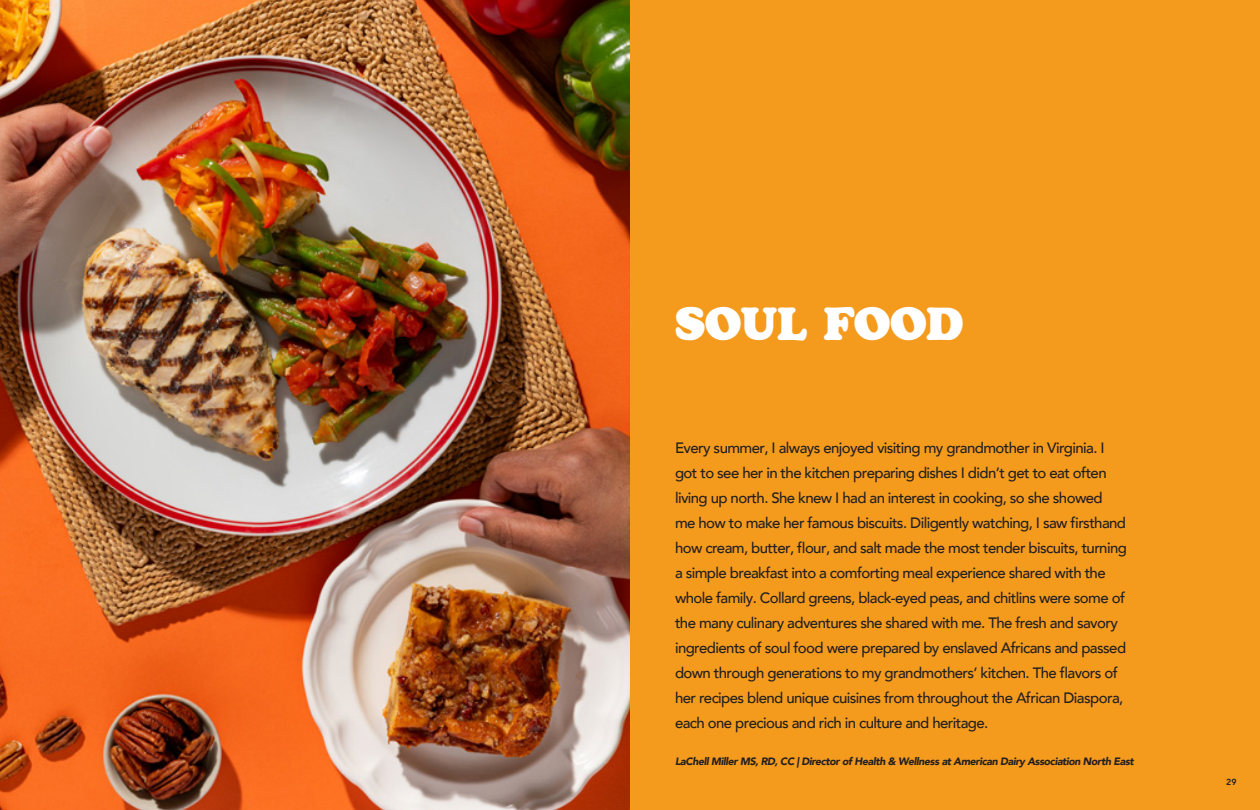
<style>
.page{position:relative;width:1260px;height:810px;background:#fff}
.page>*{position:absolute;margin:0;border:0;box-sizing:border-box;transform-origin:0 0}
.t1{font:50px "Soap";letter-spacing:-.005em;color:#fff}
.t2{font:500 15px/25px "Avenir";letter-spacing:-.04em;color:#231f20}
.t3{font:italic 900 10.62px "Avenir";letter-spacing:-.04em;color:#231f20}
.t4{font:800 8.75px "Avenir";color:#231f20}
</style>
<div class="page">
<div style="left:630px;top:0;width:630px;height:810px;background:#f49b1e"></div>
<img style="left:0;top:0;width:630px;height:810px">
<p class="t1" style="left:675px;top:293px;width:290px">SOUL FOOD</p>
<p class="t2" style="left:675px;top:434px;width:453px">Every summer, I always enjoyed visiting my grandmother in Virginia. I got to see her in the kitchen preparing dishes I didn’t get to eat often living up north. She knew I had an interest in cooking, so she showed me how to make her famous biscuits. Diligently watching, I saw firsthand how cream, butter, flour, and salt made the most tender biscuits, turning a simple breakfast into a comforting meal experience shared with the whole family. Collard greens, black-eyed peas, and chitlins were some of the many culinary adventures she shared with me. The fresh and savory ingredients of soul food were prepared by enslaved Africans and passed down through generations to my grandmothers’ kitchen. The flavors of her recipes blend unique cuisines from throughout the African Diaspora, each one precious and rich in culture and heritage.</p>
<p class="t3" style="left:675px;top:753px;width:460px">LaChell Miller MS, RD, CC | Director of Health &amp; Wellness at American Dairy Association North East</p>
<p class="t4" style="left:1226px;top:775px;width:12px">29</p>
</div>
